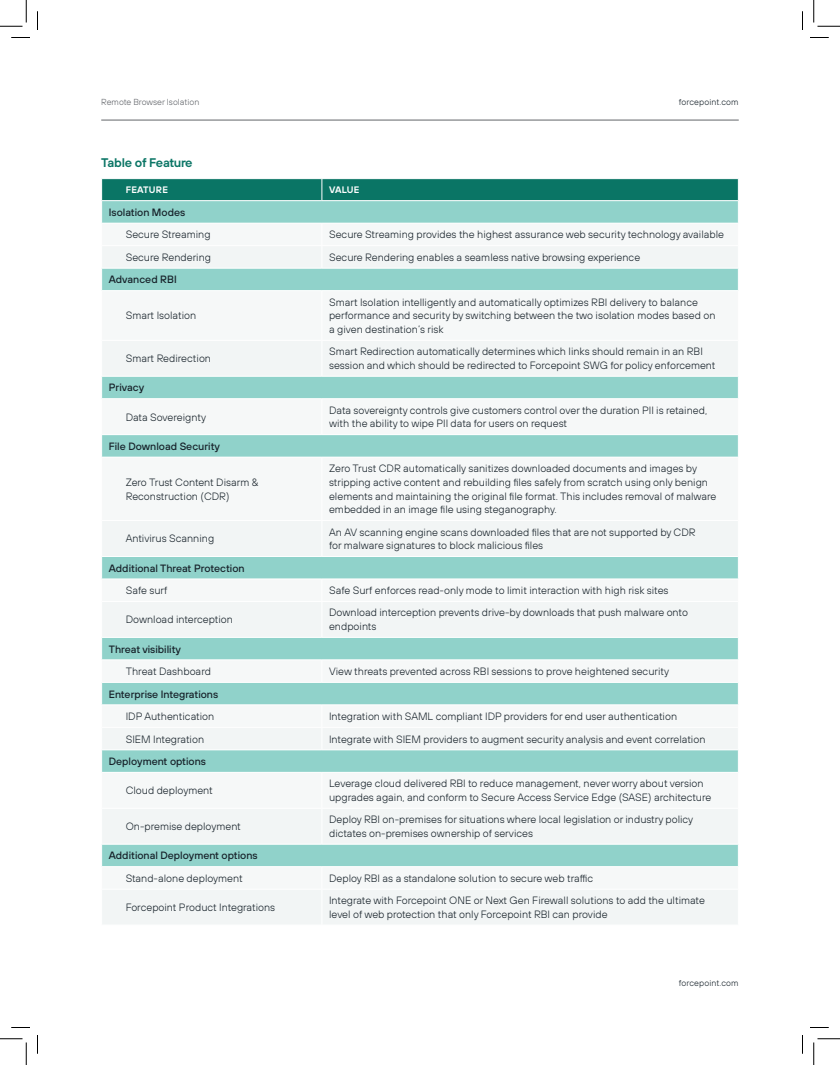
<style>
.page{position:relative;width:840px;height:1065px;background:#fff}
.page>*{position:absolute;margin:0;border:0;box-sizing:border-box;transform-origin:0 0}
.t1{font:600 12.5px "FP Sans";letter-spacing:-.02em;color:#0a7565}
.t2{font:300 10.62px/13.8px "FP Sans";color:#17222a}
.t3{font:500 10.62px "FP Sans";color:#17222a}
.t4{font:600 9.38px "FP Sans";letter-spacing:.02em;color:#fff}
.t5{font:300 8.75px "FP Sans";letter-spacing:.01em;color:#17222a}
.t6{font:300 8.75px "FP Sans";color:#62656a}
</style>
<div class="page">
<hr style="left:101px;top:120px;width:638px;height:1px;background:#62656a">
<svg style="left:102px;top:341px;width:636px;height:583px;fill:#f2f5f5"></svg>
<hr style="left:322px;top:341px;width:1px;height:35px;background:#fff">
<hr style="left:101px;top:376px;width:221px;height:1px;background:#fff">
<hr style="left:322px;top:376px;width:417px;height:1px;background:#fff">
<hr style="left:101px;top:398px;width:221px;height:1px;background:#fff">
<hr style="left:322px;top:398px;width:417px;height:1px;background:#fff">
<hr style="left:322px;top:399px;width:1px;height:35px;background:#fff">
<hr style="left:101px;top:434px;width:221px;height:1px;background:#fff">
<hr style="left:322px;top:434px;width:417px;height:1px;background:#fff">
<hr style="left:101px;top:457px;width:221px;height:1px;background:#fff">
<hr style="left:322px;top:457px;width:417px;height:1px;background:#fff">
<hr style="left:322px;top:457px;width:1px;height:63px;background:#fff">
<hr style="left:101px;top:520px;width:221px;height:1px;background:#fff">
<hr style="left:322px;top:520px;width:417px;height:1px;background:#fff">
<hr style="left:322px;top:521px;width:1px;height:35px;background:#fff">
<hr style="left:101px;top:556px;width:221px;height:1px;background:#fff">
<hr style="left:322px;top:556px;width:417px;height:1px;background:#fff">
<hr style="left:101px;top:579px;width:221px;height:1px;background:#fff">
<hr style="left:322px;top:579px;width:417px;height:1px;background:#fff">
<svg style="left:322px;top:580px;width:1px;height:21px"></svg>
<hr style="left:101px;top:601px;width:221px;height:1px;background:#fff">
<hr style="left:322px;top:601px;width:417px;height:1px;background:#fff">
<hr style="left:322px;top:602px;width:1px;height:35px;background:#fff">
<hr style="left:101px;top:637px;width:221px;height:1px;background:#fff">
<hr style="left:322px;top:637px;width:417px;height:1px;background:#fff">
<hr style="left:101px;top:660px;width:221px;height:1px;background:#fff">
<hr style="left:322px;top:660px;width:417px;height:1px;background:#fff">
<svg style="left:322px;top:661px;width:1px;height:21px"></svg>
<hr style="left:101px;top:682px;width:221px;height:1px;background:#fff">
<hr style="left:322px;top:682px;width:417px;height:1px;background:#fff">
<hr style="left:101px;top:705px;width:221px;height:1px;background:#fff">
<hr style="left:322px;top:705px;width:417px;height:1px;background:#fff">
<hr style="left:101px;top:727px;width:221px;height:1px;background:#fff">
<hr style="left:322px;top:727px;width:417px;height:1px;background:#fff">
<svg style="left:322px;top:706px;width:1px;height:44px"></svg>
<hr style="left:101px;top:750px;width:221px;height:1px;background:#fff">
<hr style="left:322px;top:750px;width:417px;height:1px;background:#fff">
<hr style="left:101px;top:772px;width:221px;height:1px;background:#fff">
<hr style="left:322px;top:772px;width:417px;height:1px;background:#fff">
<hr style="left:322px;top:773px;width:1px;height:35px;background:#fff">
<hr style="left:101px;top:808px;width:221px;height:1px;background:#fff">
<hr style="left:322px;top:808px;width:417px;height:1px;background:#fff">
<hr style="left:322px;top:809px;width:1px;height:35px;background:#fff">
<hr style="left:101px;top:844px;width:221px;height:1px;background:#fff">
<hr style="left:322px;top:844px;width:417px;height:1px;background:#fff">
<hr style="left:101px;top:866px;width:221px;height:1px;background:#fff">
<hr style="left:322px;top:866px;width:417px;height:1px;background:#fff">
<svg style="left:322px;top:867px;width:1px;height:22px"></svg>
<hr style="left:101px;top:889px;width:221px;height:1px;background:#fff">
<hr style="left:322px;top:889px;width:417px;height:1px;background:#fff">
<hr style="left:322px;top:890px;width:1px;height:35px;background:#fff">
<svg style="left:101px;top:179px;width:638px;height:111px"></svg>
<hr style="left:101px;top:200px;width:221px;height:1px;background:#fff">
<svg style="left:11px;top:37px;width:19px;height:1px"></svg>
<svg style="left:810px;top:37px;width:19px;height:1px"></svg>
<svg style="left:11px;top:1027px;width:19px;height:1px"></svg>
<svg style="left:810px;top:1027px;width:19px;height:1px"></svg>
<svg style="left:37px;top:11px;width:1px;height:19px"></svg>
<svg style="left:37px;top:1035px;width:1px;height:19px"></svg>
<svg style="left:802px;top:11px;width:1px;height:19px"></svg>
<svg style="left:802px;top:1035px;width:1px;height:19px"></svg>
<svg style="left:0;top:0;width:27px;height:27px"></svg>
<svg style="left:0;top:1039px;width:27px;height:26px"></svg>
<svg style="left:814px;top:0;width:26px;height:27px"></svg>
<svg style="left:814px;top:1039px;width:26px;height:26px"></svg>
<p class="t6" style="left:101px;top:96px;width:100px">Remote Browser Isolation</p>
<p class="t5" style="left:679px;top:96px;width:61px">forcepoint.com</p>
<p class="t1" style="left:101px;top:154px;width:93px">Table of Feature</p>
<p class="t4" style="left:126px;top:184px;width:44px">FEATURE</p>
<p class="t4" style="left:329px;top:184px;width:32px">VALUE</p>
<p class="t3" style="left:109px;top:205px;width:78px">Isolation Modes</p>
<p class="t2" style="left:126px;top:228px;width:86px">Secure Streaming</p>
<p class="t2" style="left:329px;top:228px;width:397px">Secure Streaming provides the highest assurance web security technology available</p>
<p class="t2" style="left:126px;top:250px;width:87px">Secure Rendering</p>
<p class="t2" style="left:329px;top:250px;width:313px">Secure Rendering enables a seamless native browsing experience</p>
<p class="t3" style="left:109px;top:273px;width:69px">Advanced RBI</p>
<p class="t2" style="left:126px;top:309px;width:72px">Smart Isolation</p>
<p class="t2" style="left:329px;top:295px;width:388px">Smart Isolation intelligently and automatically optimizes RBI delivery to balance performance and security by switching between the two isolation modes based on a given destination’s risk</p>
<p class="t2" style="left:126px;top:351px;width:87px">Smart Redirection</p>
<p class="t2" style="left:329px;top:345px;width:388px">Smart Redirection automatically determines which links should remain in an RBI session and which should be redirected to Forcepoint SWG for policy enforcement</p>
<p class="t3" style="left:109px;top:381px;width:37px">Privacy</p>
<p class="t2" style="left:126px;top:410px;width:82px">Data Sovereignty</p>
<p class="t2" style="left:329px;top:403px;width:380px">Data sovereignty controls give customers control over the duration PII is retained, with the ability to wipe PII data for users on request</p>
<p class="t3" style="left:109px;top:439px;width:113px">File Download Security</p>
<p class="t2" style="left:126px;top:475px;width:134px">Zero Trust Content Disarm &amp;<br>Reconstruction (CDR)</p>
<p class="t2" style="left:329px;top:461px;width:389px">Zero Trust CDR automatically sanitizes downloaded documents and images by stripping active content and rebuilding files safely from scratch using only benign elements and maintaining the original file format. This includes removal of malware embedded in an image file using steganography.</p>
<p class="t2" style="left:126px;top:532px;width:90px">Antivirus Scanning</p>
<p class="t2" style="left:329px;top:525px;width:368px">An AV scanning engine scans downloaded files that are not supported by CDR for malware signatures to block malicious files</p>
<p class="t3" style="left:109px;top:561px;width:137px">Additional Threat Protection</p>
<p class="t2" style="left:126px;top:583px;width:43px">Safe surf</p>
<p class="t2" style="left:329px;top:583px;width:341px">Safe Surf enforces read-only mode to limit interaction with high risk sites</p>
<p class="t2" style="left:126px;top:613px;width:109px">Download interception</p>
<p class="t2" style="left:329px;top:606px;width:360px">Download interception prevents drive-by downloads that push malware onto endpoints</p>
<p class="t3" style="left:109px;top:642px;width:74px">Threat visibility</p>
<p class="t2" style="left:126px;top:664px;width:87px">Threat Dashboard</p>
<p class="t2" style="left:329px;top:664px;width:342px">View threats prevented across RBI sessions to prove heightened security</p>
<p class="t3" style="left:109px;top:687px;width:111px">Enterprise Integrations</p>
<p class="t2" style="left:126px;top:709px;width:90px">IDP Authentication</p>
<p class="t2" style="left:329px;top:709px;width:350px">Integration with SAML compliant IDP providers for end user authentication</p>
<p class="t2" style="left:126px;top:732px;width:80px">SIEM Integration</p>
<p class="t2" style="left:329px;top:732px;width:378px">Integrate with SIEM providers to augment security analysis and event correlation</p>
<p class="t3" style="left:109px;top:755px;width:99px">Deployment options</p>
<p class="t2" style="left:126px;top:784px;width:89px">Cloud deployment</p>
<p class="t2" style="left:329px;top:777px;width:384px">Leverage cloud delivered RBI to reduce management, never worry about version upgrades again, and conform to Secure Access Service Edge (SASE) architecture</p>
<p class="t2" style="left:126px;top:819px;width:117px">On-premise deployment</p>
<p class="t2" style="left:329px;top:813px;width:366px">Deploy RBI on-premises for situations where local legislation or industry policy dictates on-premises ownership of services</p>
<p class="t3" style="left:109px;top:849px;width:150px">Additional Deployment options</p>
<p class="t2" style="left:126px;top:871px;width:119px">Stand-alone deployment</p>
<p class="t2" style="left:329px;top:871px;width:266px">Deploy RBI as a standalone solution to secure web traffic</p>
<p class="t2" style="left:126px;top:900px;width:151px">Forcepoint Product Integrations</p>
<p class="t2" style="left:329px;top:893px;width:377px">Integrate with Forcepoint ONE or Next Gen Firewall solutions to add the ultimate level of web protection that only Forcepoint RBI can provide</p>
<p class="t5" style="left:679px;top:978px;width:61px">forcepoint.com</p>
</div>
